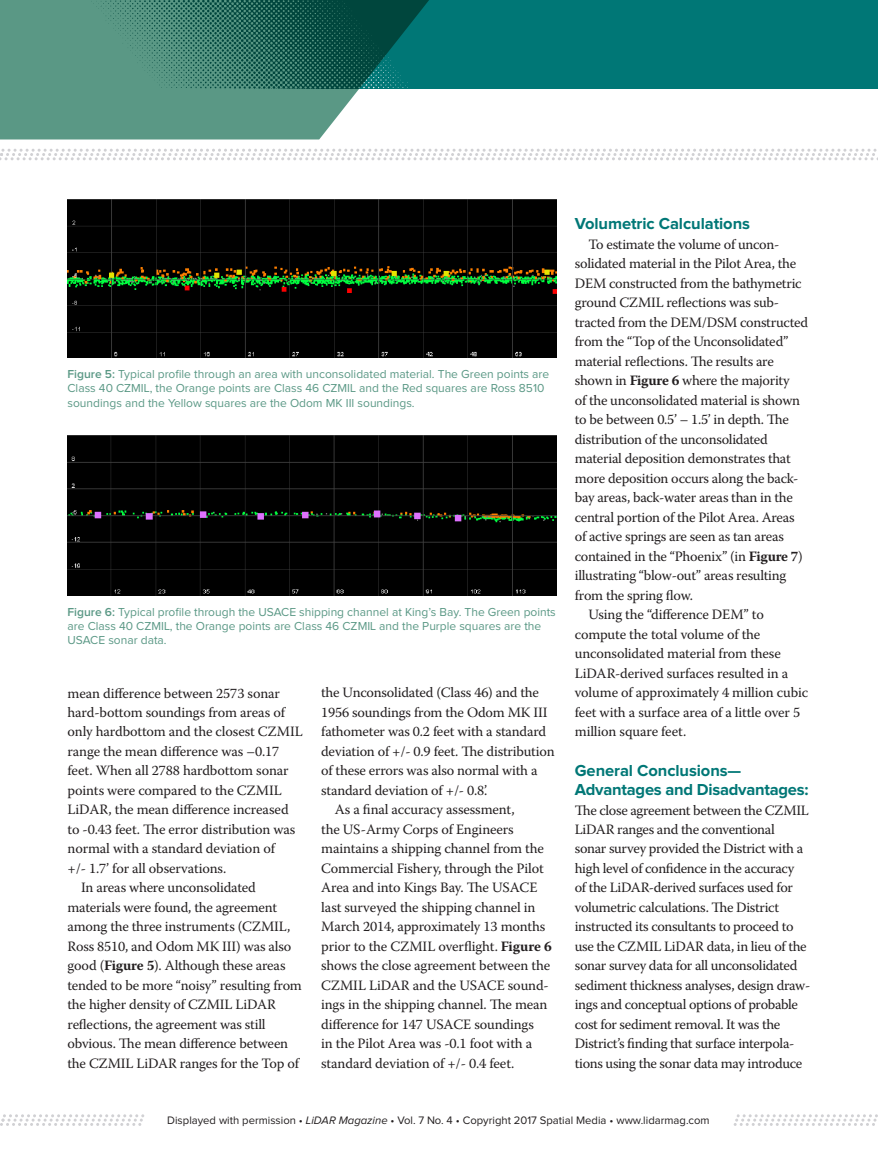
<style>
.page{position:relative;width:878px;height:1161px;background:#fff}
.page>*{position:absolute;margin:0;border:0;box-sizing:border-box;transform-origin:0 0}
.t1{font:700 16.5px/19.5px "Proxima Nova";letter-spacing:-.005em;color:#007776}
.t2{font:14.25px/19.5px "Warnock Pro";letter-spacing:-.015em;color:#231f20}
.t3{font:12px/14.2px "Proxima Nova";color:#5a9885}
.t4{font:11.25px "Proxima Nova";color:#231f20}
.s1{font-weight:600}
.s2{font-weight:700}
.s3{font-style:italic}
</style>
<div class="page">
<svg style="left:0;top:149px;width:878px;height:11px"></svg>
<img style="left:68px;top:199px;width:488px;height:159px">
<img style="left:68px;top:436px;width:488px;height:160px">
<svg style="left:0;top:0;width:429px;height:140px;fill:#5a9885"></svg>
<img style="left:4px;top:0;width:874px;height:88px">
<svg style="left:0;top:1114px;width:877px;height:12px"></svg>
<p class="t3" style="left:68px;top:367px;width:483px"><span class="s1">Figure 5:</span> Typical profile through an area with unconsolidated material. The Green points are<br>Class 40 CZMIL, the Orange points are Class 46 CZMIL and the Red squares are Ross 8510 soundings and the Yellow squares are the Odom MK III soundings.</p>
<p class="t3" style="left:68px;top:605px;width:490px"><span class="s1">Figure 6:</span> Typical profile through the USACE shipping channel at King’s Bay. The Green points are Class 40 CZMIL, the Orange points are Class 46 CZMIL and the Purple squares are the<br>USACE sonar data.</p>
<p class="t2" style="left:68px;top:683px;width:214px">mean difference between 2573 sonar</p>
<p class="t2" style="left:68px;top:702px;width:219px">hard-bottom soundings from areas of</p>
<p class="t2" style="left:68px;top:722px;width:237px">only hardbottom and the closest CZMIL</p>
<p class="t2" style="left:68px;top:741px;width:213px">range the mean difference was –0.17</p>
<p class="t2" style="left:68px;top:761px;width:223px">feet. When all 2788 hardbottom sonar</p>
<p class="t2" style="left:68px;top:780px;width:216px">points were compared to the CZMIL</p>
<p class="t2" style="left:68px;top:800px;width:223px">LiDAR, the mean difference increased</p>
<p class="t2" style="left:68px;top:819px;width:229px">to -0.43 feet. The error distribution was</p>
<p class="t2" style="left:68px;top:839px;width:209px">normal with a standard deviation of</p>
<p class="t2" style="left:68px;top:858px;width:160px">+/- 1.7’ for all observations.</p>
<p class="t2" style="left:81px;top:878px;width:176px">In areas where unconsolidated</p>
<p class="t2" style="left:68px;top:897px;width:211px">materials were found, the agreement</p>
<p class="t2" style="left:68px;top:917px;width:224px">among the three instruments (CZMIL,</p>
<p class="t2" style="left:68px;top:936px;width:225px">Ross 8510, and Odom MK III) was also</p>
<p class="t2" style="left:68px;top:956px;width:219px">good (<span class="s2">Figure 5</span>). Although these areas</p>
<p class="t2" style="left:68px;top:975px;width:236px">tended to be more “noisy” resulting from</p>
<p class="t2" style="left:68px;top:995px;width:210px">the higher density of CZMIL LiDAR</p>
<p class="t2" style="left:68px;top:1014px;width:199px">reflections, the agreement was still</p>
<p class="t2" style="left:68px;top:1034px;width:222px">obvious. The mean difference between</p>
<p class="t2" style="left:68px;top:1053px;width:233px">the CZMIL LiDAR ranges for the Top of</p>
<p class="t2" style="left:321px;top:683px;width:219px">the Unconsolidated (Class 46) and the</p>
<p class="t2" style="left:321px;top:702px;width:228px">1956 soundings from the Odom MK III</p>
<p class="t2" style="left:321px;top:722px;width:226px">fathometer was 0.2 feet with a standard</p>
<p class="t2" style="left:321px;top:741px;width:235px">deviation of +/- 0.9 feet. The distribution</p>
<p class="t2" style="left:321px;top:761px;width:218px">of these errors was also normal with a</p>
<p class="t2" style="left:321px;top:780px;width:168px">standard deviation of +/- 0.8’.</p>
<p class="t2" style="left:334px;top:800px;width:181px">As a final accuracy assessment,</p>
<p class="t2" style="left:321px;top:819px;width:194px">the US-Army Corps of Engineers</p>
<p class="t2" style="left:321px;top:839px;width:224px">maintains a shipping channel from the</p>
<p class="t2" style="left:321px;top:858px;width:224px">Commercial Fishery, through the Pilot</p>
<p class="t2" style="left:321px;top:878px;width:218px">Area and into Kings Bay. The USACE</p>
<p class="t2" style="left:321px;top:897px;width:216px">last surveyed the shipping channel in</p>
<p class="t2" style="left:321px;top:917px;width:226px">March 2014, approximately 13 months</p>
<p class="t2" style="left:321px;top:936px;width:232px">prior to the CZMIL overflight. <span class="s2">Figure 6</span></p>
<p class="t2" style="left:321px;top:956px;width:230px">shows the close agreement between the</p>
<p class="t2" style="left:321px;top:975px;width:229px">CZMIL LiDAR and the USACE sound-</p>
<p class="t2" style="left:321px;top:995px;width:228px">ings in the shipping channel. The mean</p>
<p class="t2" style="left:321px;top:1014px;width:214px">difference for 147 USACE soundings</p>
<p class="t2" style="left:321px;top:1034px;width:212px">in the Pilot Area was -0.1 foot with a</p>
<p class="t2" style="left:321px;top:1053px;width:195px">standard deviation of +/- 0.4 feet.</p>
<p class="t1" style="left:574px;top:215px;width:177px">Volumetric Calculations</p>
<p class="t2" style="left:588px;top:234px;width:192px">To estimate the volume of uncon-</p>
<p class="t2" style="left:575px;top:254px;width:223px">solidated material in the Pilot Area, the</p>
<p class="t2" style="left:575px;top:273px;width:228px">DEM constructed from the bathymetric</p>
<p class="t2" style="left:575px;top:293px;width:206px">ground CZMIL reflections was sub-</p>
<p class="t2" style="left:575px;top:312px;width:235px">tracted from the DEM/DSM constructed</p>
<p class="t2" style="left:575px;top:332px;width:215px">from the “Top of the Unconsolidated”</p>
<p class="t2" style="left:575px;top:351px;width:200px">material reflections. The results are</p>
<p class="t2" style="left:575px;top:371px;width:216px">shown in <span class="s2">Figure 6</span> where the majority</p>
<p class="t2" style="left:575px;top:390px;width:227px">of the unconsolidated material is shown</p>
<p class="t2" style="left:575px;top:410px;width:216px">to be between 0.5’ – 1.5’ in depth. The</p>
<p class="t2" style="left:575px;top:429px;width:194px">distribution of the unconsolidated</p>
<p class="t2" style="left:575px;top:449px;width:217px">material deposition demonstrates that</p>
<p class="t2" style="left:575px;top:468px;width:225px">more deposition occurs along the back-</p>
<p class="t2" style="left:575px;top:488px;width:219px">bay areas, back-water areas than in the</p>
<p class="t2" style="left:575px;top:507px;width:221px">central portion of the Pilot Area. Areas</p>
<p class="t2" style="left:575px;top:527px;width:211px">of active springs are seen as tan areas</p>
<p class="t2" style="left:575px;top:546px;width:229px">contained in the “Phoenix” (in <span class="s2">Figure 7</span>)</p>
<p class="t2" style="left:575px;top:566px;width:213px">illustrating “blow-out” areas resulting</p>
<p class="t2" style="left:575px;top:585px;width:120px">from the spring flow.</p>
<p class="t2" style="left:588px;top:605px;width:177px">Using the “difference DEM” to</p>
<p class="t2" style="left:575px;top:624px;width:187px">compute the total volume of the</p>
<p class="t2" style="left:575px;top:644px;width:207px">unconsolidated material from these</p>
<p class="t2" style="left:575px;top:663px;width:215px">LiDAR-derived surfaces resulted in a</p>
<p class="t2" style="left:575px;top:683px;width:235px">volume of approximately 4 million cubic</p>
<p class="t2" style="left:575px;top:702px;width:227px">feet with a surface area of a little over 5</p>
<p class="t2" style="left:575px;top:722px;width:113px">million square feet.</p>
<p class="t1" style="left:574px;top:761px;width:235px">General Conclusions—<br>Advantages and Disadvantages:</p>
<p class="t2" style="left:574px;top:800px;width:237px">The close agreement between the CZMIL LiDAR ranges and the conventional<br>sonar survey provided the District with a high level of confidence in the accuracy<br>of the LiDAR-derived surfaces used for volumetric calculations. The District instructed its consultants to proceed to use the CZMIL LiDAR data, in lieu of the sonar survey data for all unconsolidated sediment thickness analyses, design draw&shy;ings and conceptual options of probable cost for sediment removal. It was the District’s finding that surface interpola&shy;tions using the sonar data may introduce</p>
<p class="t4" style="left:167px;top:1114px;width:544px">Displayed with permission • <span class="s3">LiDAR Magazine</span> • Vol. 7 No. 4 • Copyright 2017 Spatial Media • www.lidarmag.com</p>
</div>
